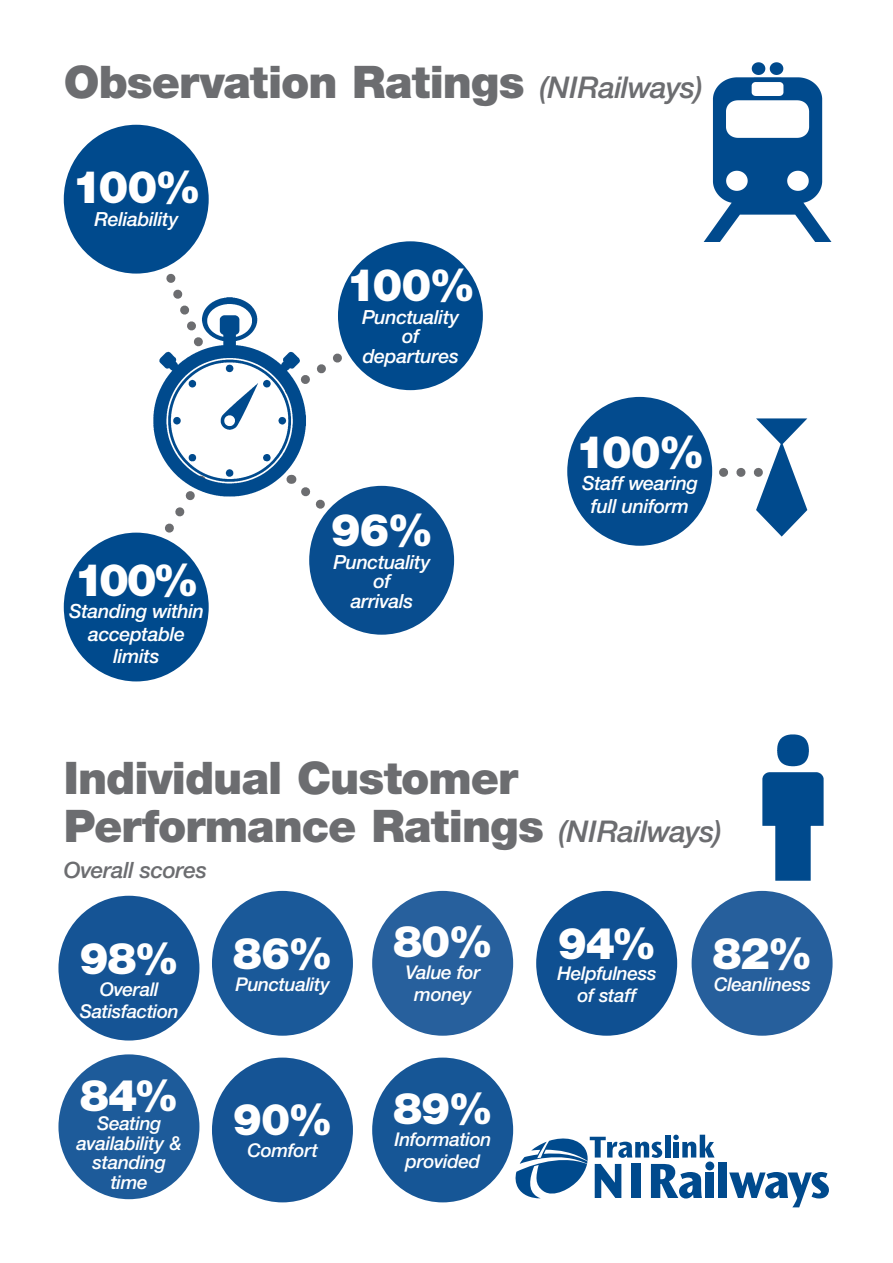
<style>
.page{position:relative;width:893px;height:1263px;background:#fff}
.page>*{position:absolute;margin:0;border:0;box-sizing:border-box;transform-origin:0 0}
.t1{font:900 45px/48px "Helvetica Neue LT";letter-spacing:-.02em;color:#6c6d70}
.t2{font:900 45px "Helvetica Neue LT";letter-spacing:-.05em;color:#fff}
.t3{font:900 43.8px "Helvetica Neue LT";letter-spacing:-.025em;color:#fff}
.t4{font:italic 500 22.5px "Helvetica Neue LT";letter-spacing:-.015em;color:#6c6d70}
.t5{font:italic 500 19.5px/22.5px "Helvetica Neue LT";letter-spacing:-.02em;color:#fff;text-align:center}
.t6{font:italic 500 18.9px/19.5px "Helvetica Neue LT";letter-spacing:-.02em;color:#fff;text-align:center}
.s1{font-weight:500;font-style:italic;font-size:30px}
</style>
<div class="page">
<img style="left:704px;top:62px;width:127px;height:179px">
<div style="left:718px;top:1162px;width:9px;height:36px;background:#004a8d"></div>
<svg style="left:729px;top:1172px;width:100px;height:35px"></svg>
<svg style="left:515px;top:1134px;width:200px;height:64px"></svg>
<svg style="left:309px;top:324px;width:93px;height:66px"></svg>
<svg style="left:126px;top:499px;width:81px;height:89px"></svg>
<svg style="left:166px;top:208px;width:43px;height:87px"></svg>
<svg style="left:309px;top:485px;width:90px;height:86px"></svg>
<img style="left:153px;top:295px;width:156px;height:204px">
<div style="left:64px;top:125px;width:145px;height:149px;background:#004a8d;border-radius:50%"></div>
<div style="left:64px;top:533px;width:145px;height:148px;background:#004a8d;border-radius:50%"></div>
<div style="left:567px;top:397px;width:145px;height:149px;background:#034b8e;border-radius:50%"></div>
<div style="left:338px;top:241px;width:145px;height:149px;background:#004a8d;border-radius:50%"></div>
<div style="left:309px;top:486px;width:145px;height:149px;background:#084d8f;border-radius:50%"></div>
<div style="left:212px;top:891px;width:141px;height:145px;background:#1a5999;border-radius:50%"></div>
<div style="left:536px;top:891px;width:141px;height:145px;background:#0f5092;border-radius:50%"></div>
<div style="left:212px;top:1057px;width:141px;height:145px;background:#155495;border-radius:50%"></div>
<div style="left:58px;top:1054px;width:141px;height:145px;background:#1d5b9a;border-radius:50%"></div>
<div style="left:372px;top:891px;width:141px;height:145px;background:#27609d;border-radius:50%"></div>
<div style="left:372px;top:1057px;width:141px;height:145px;background:#165696;border-radius:50%"></div>
<div style="left:692px;top:891px;width:141px;height:145px;background:#265f9c;border-radius:50%"></div>
<img style="left:762px;top:734px;width:62px;height:147px">
<svg style="left:706px;top:418px;width:101px;height:119px"></svg>
<div style="left:58px;top:896px;width:141px;height:144px;background:#155495;border-radius:50%"></div>
<p class="t1" style="left:64px;top:58px;width:640px">Observation Ratings <span class="s1">(NIRailways)</span></p>
<p class="t2" style="left:72px;top:161px;width:131px">100%</p>
<p class="t5" style="left:95px;top:208px;width:86px">Reliability</p>
<p class="t2" style="left:74px;top:553px;width:127px">100%</p>
<p class="t5" style="left:88px;top:623px;width:98px">acceptable limits</p>
<p class="t5" style="left:69px;top:600px;width:136px">Standing within</p>
<p class="t2" style="left:346px;top:259px;width:131px">100%</p>
<p class="t5" style="left:362px;top:306px;width:99px">Punctuality</p>
<p class="t5" style="left:402px;top:325px;width:19px">of</p>
<p class="t5" style="left:363px;top:345px;width:98px">departures</p>
<p class="t2" style="left:331px;top:503px;width:104px">96%</p>
<p class="t5" style="left:333px;top:550px;width:99px">Punctuality</p>
<p class="t5" style="left:373px;top:570px;width:19px">of</p>
<p class="t5" style="left:351px;top:589px;width:64px">arrivals</p>
<p class="t2" style="left:575px;top:425px;width:131px">100%</p>
<p class="t5" style="left:582px;top:472px;width:117px">Staff wearing full uniform</p>
<p class="t1" style="left:64px;top:753px;width:659px">Individual Customer<br>Performance Ratings <span class="s1">(NIRailways)</span></p>
<p class="t4" style="left:64px;top:857px;width:145px">Overall scores</p>
<p class="t3" style="left:79px;top:932px;width:101px">98%</p>
<p class="t6" style="left:100px;top:979px;width:61px">Overall</p>
<p class="t6" style="left:80px;top:1001px;width:101px">Satisfaction</p>
<p class="t3" style="left:80px;top:1069px;width:100px">84%</p>
<p class="t6" style="left:77px;top:1113px;width:107px">Seating availability &amp; standing</p>
<p class="t6" style="left:111px;top:1172px;width:39px">time</p>
<p class="t3" style="left:233px;top:927px;width:101px">86%</p>
<p class="t6" style="left:236px;top:974px;width:96px">Punctuality</p>
<p class="t3" style="left:233px;top:1093px;width:101px">90%</p>
<p class="t6" style="left:248px;top:1140px;width:72px">Comfort</p>
<p class="t3" style="left:393px;top:916px;width:101px">80%</p>
<p class="t6" style="left:406px;top:963px;width:76px">Value for</p>
<p class="t6" style="left:414px;top:984px;width:59px">money</p>
<p class="t3" style="left:393px;top:1082px;width:101px">89%</p>
<p class="t6" style="left:395px;top:1129px;width:98px">Information</p>
<p class="t6" style="left:405px;top:1151px;width:76px">provided</p>
<p class="t3" style="left:558px;top:917px;width:100px">94%</p>
<p class="t6" style="left:577px;top:986px;width:61px">of staff</p>
<p class="t6" style="left:557px;top:964px;width:101px">Helpfulness</p>
<p class="t3" style="left:712px;top:928px;width:102px">82%</p>
<p class="t6" style="left:714px;top:975px;width:98px">Cleanliness</p>
</div>
